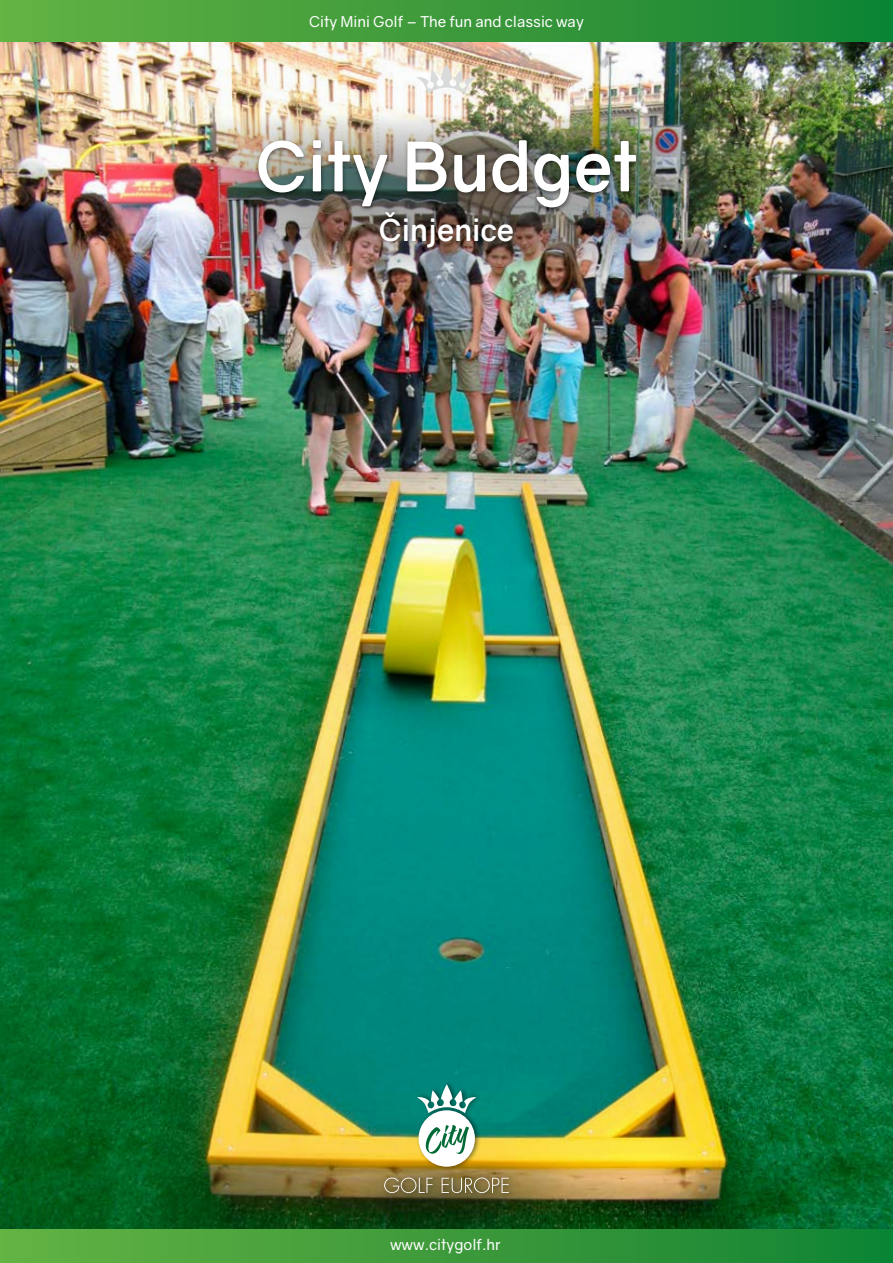
<style>
.page{position:relative;width:893px;height:1263px;background:#fff}
.page>*{position:absolute;margin:0;border:0;box-sizing:border-box;transform-origin:0 0}
.t1{font:700 67.95px "Gravity";color:#fff}
.t2{font:700 30px "Gravity";color:#fff}
.t3{font:15px "Gravity";color:#fff}
</style>
<div class="page">
<div style="left:0;top:1229px;width:893px;height:34px;background:linear-gradient(to right,#65b243,#118333)"></div>
<div style="left:0;top:0;width:893px;height:42px;background:linear-gradient(to right,#65b243,#118333)"></div>
<img style="left:0;top:43px;width:893px;height:1186px">
<img style="left:195px;top:115px;width:503px;height:161px">
<div style="left:255px;top:138px;width:387px;height:76px;background:#000;opacity:.5"></div>
<svg style="left:416px;top:64px;width:61px;height:30px"></svg>
<div style="left:382px;top:1080px;width:133px;height:117px;background:#000;opacity:.5"></div>
<div style="left:418px;top:1110px;width:57px;height:57px;background:#fff;border-radius:50%"></div>
<svg style="left:417px;top:1084px;width:59px;height:29px"></svg>
<svg style="left:425px;top:1125px;width:44px;height:29px"></svg>
<svg style="left:384px;top:1177px;width:49px;height:16px"></svg>
<svg style="left:442px;top:1177px;width:67px;height:16px"></svg>
<div style="left:378px;top:208px;width:142px;height:43px;background:#000;opacity:.5"></div>
<p class="t3" style="left:309px;top:12px;width:276px">City Mini Golf – The fun and classic way</p>
<h1 class="t1" style="left:255px;top:124px;width:384px">City Budget</h1>
<h2 class="t2" style="left:379px;top:211px;width:137px">Činjenice</h2>
<p class="t3" style="left:390px;top:1235px;width:112px">www.citygolf.hr</p>
</div>
